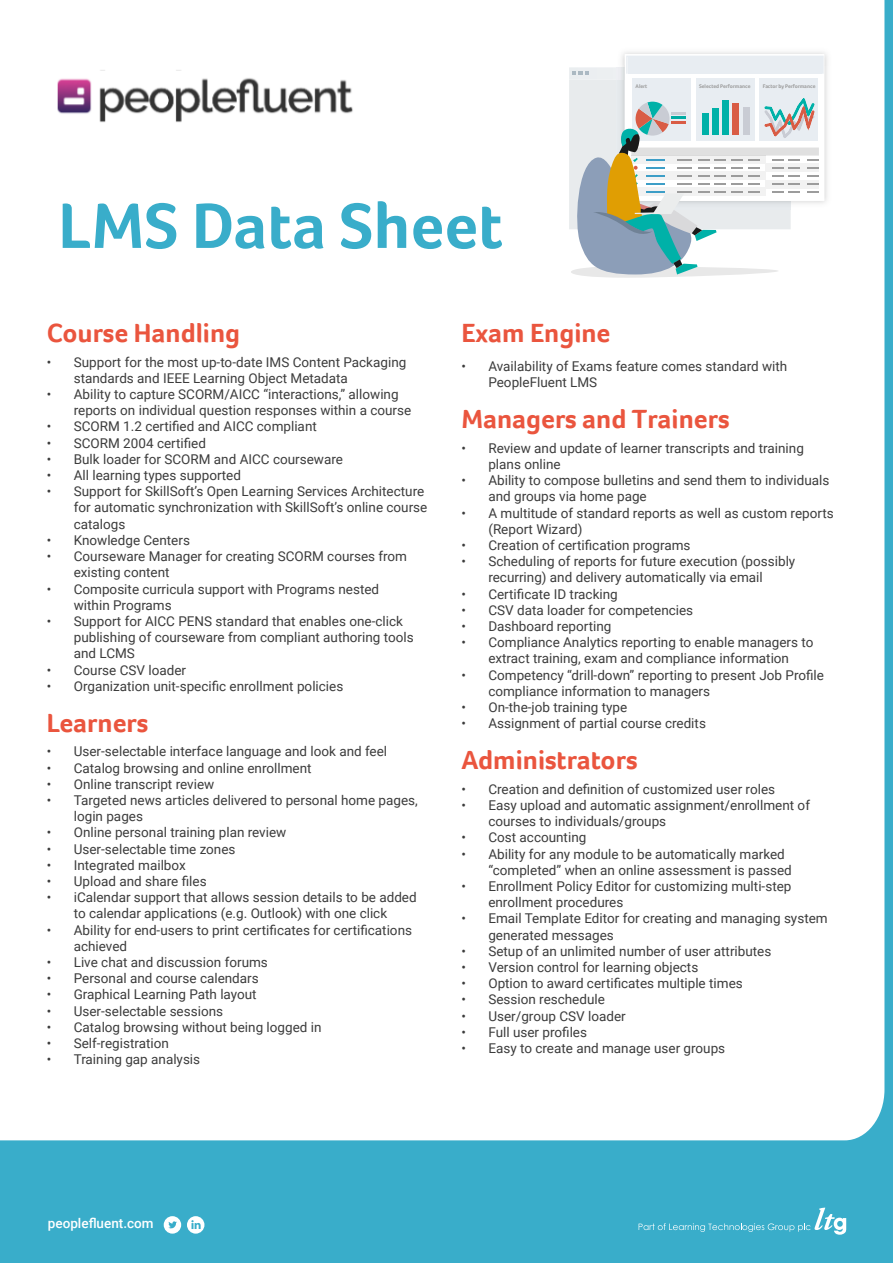
<style>
.page{position:relative;width:893px;height:1263px;background:#39adca}
.page>*{position:absolute;margin:0;border:0;box-sizing:border-box;transform-origin:0 0}
.t1{font:700 65.85px "Foco";color:#39adca}
.t2{font:700 27px "Foco";color:#ea553e}
.t3{font:13.5px/16.2px "Roboto";color:#3c3c3c}
.t4{font:500 13.5px "Roboto";color:#fff}
.t5{font:700 5.4px "Foco";color:#9c9c9c}
</style>
<div class="page">
<div style="left:0;top:0;width:884px;height:1140px;background:#fff"></div>
<svg style="left:639px;top:1207px;width:207px;height:28px"></svg>
<svg style="left:187px;top:1216px;width:17px;height:17px"></svg>
<svg style="left:164px;top:1216px;width:17px;height:17px"></svg>
<img style="left:616px;top:46px;width:217px;height:20px">
<img style="left:824px;top:66px;width:9px;height:144px">
<svg style="left:569px;top:54px;width:255px;height:224px;background:#d6dddc"></svg>
<img style="left:38px;top:52px;width:330px;height:82px">
<h1 class="t1" style="left:58px;top:182px;width:446px">LMS Data Sheet</h1>
<p class="t5" style="left:636px;top:82px;width:13px">Alert</p>
<p class="t5" style="left:699px;top:82px;width:53px">Selected Performance</p>
<p class="t5" style="left:763px;top:82px;width:54px">Factor by Performance</p>
<h2 class="t2" style="left:47px;top:315px;width:195px">Course Handling</h2>
<p class="t3" style="left:74px;top:353px;width:334px;text-indent:-27px">• Support for the most up-to-date IMS Content Packaging standards and IEEE Learning Object Metadata</p>
<p class="t3" style="left:74px;top:386px;width:339px;text-indent:-27px">• Ability to capture SCORM/AICC “interactions,” allowing reports on individual question responses within a course</p>
<p class="t3" style="left:47px;top:418px;width:272px">• SCORM 1.2 certified and AICC compliant</p>
<p class="t3" style="left:47px;top:434px;width:161px">• SCORM 2004 certified</p>
<p class="t3" style="left:47px;top:450px;width:298px">• Bulk loader for SCORM and AICC courseware</p>
<p class="t3" style="left:47px;top:467px;width:196px">• All learning types supported</p>
<p class="t3" style="left:74px;top:483px;width:355px;text-indent:-27px">• Support for SkillSoft’s Open Learning Services Architecture for automatic synchronization with SkillSoft’s online course catalogs</p>
<p class="t3" style="left:47px;top:531px;width:145px">• Knowledge Centers</p>
<p class="t3" style="left:74px;top:548px;width:335px;text-indent:-27px">• Courseware Manager for creating SCORM courses from existing content</p>
<p class="t3" style="left:74px;top:580px;width:307px;text-indent:-27px">• Composite curricula support with Programs nested within Programs</p>
<p class="t3" style="left:74px;top:612px;width:341px;text-indent:-27px">• Support for AICC PENS standard that enables one-click publishing of courseware from compliant authoring tools and LCMS</p>
<p class="t3" style="left:47px;top:661px;width:141px">• Course CSV loader</p>
<p class="t3" style="left:47px;top:677px;width:298px">• Organization unit-specific enrollment policies</p>
<h2 class="t2" style="left:47px;top:705px;width:103px">Learners</h2>
<p class="t3" style="left:47px;top:743px;width:342px">• User-selectable interface language and look and feel</p>
<p class="t3" style="left:47px;top:759px;width:266px">• Catalog browsing and online enrollment</p>
<p class="t3" style="left:47px;top:775px;width:169px">• Online transcript review</p>
<p class="t3" style="left:74px;top:791px;width:345px;text-indent:-27px">• Targeted news articles delivered to personal home pages, login pages</p>
<p class="t3" style="left:47px;top:824px;width:241px">• Online personal training plan review</p>
<p class="t3" style="left:47px;top:840px;width:190px">• User-selectable time zones</p>
<p class="t3" style="left:47px;top:856px;width:140px">• Integrated mailbox</p>
<p class="t3" style="left:47px;top:872px;width:161px">• Upload and share files</p>
<p class="t3" style="left:47px;top:889px;width:371px;text-align:center">• iCalendar support that allows session details to be added to calendar applications (e.g. Outlook) with one click</p>
<p class="t3" style="left:74px;top:921px;width:340px;text-indent:-27px">• Ability for end-users to print certificates for certifications achieved</p>
<p class="t3" style="left:47px;top:953px;width:223px">• Live chat and discussion forums</p>
<p class="t3" style="left:47px;top:970px;width:214px">• Personal and course calendars</p>
<p class="t3" style="left:47px;top:986px;width:211px">• Graphical Learning Path layout</p>
<p class="t3" style="left:47px;top:1002px;width:178px">• User-selectable sessions</p>
<p class="t3" style="left:47px;top:1018px;width:276px">• Catalog browsing without being logged in</p>
<p class="t3" style="left:47px;top:1034px;width:124px">• Self-registration</p>
<p class="t3" style="left:47px;top:1051px;width:155px">• Training gap analysis</p>
<h2 class="t2" style="left:461px;top:315px;width:151px">Exam Engine</h2>
<p class="t3" style="left:488px;top:357px;width:300px;text-indent:-27px">• Availability of Exams feature comes standard with<br>PeopleFluent LMS</p>
<h2 class="t2" style="left:461px;top:401px;width:270px">Managers and Trainers</h2>
<p class="t3" style="left:488px;top:439px;width:317px;text-indent:-27px">• Review and update of learner transcripts and training plans online</p>
<p class="t3" style="left:488px;top:472px;width:342px;text-indent:-27px">• Ability to compose bulletins and send them to individuals and groups via home page</p>
<p class="t3" style="left:488px;top:504px;width:347px;text-indent:-27px">• A multitude of standard reports as well as custom reports (Report Wizard)</p>
<p class="t3" style="left:461px;top:536px;width:231px">• Creation of certification programs</p>
<p class="t3" style="left:461px;top:553px;width:335px;text-align:center">• Scheduling of reports for future execution (possibly recurring) and delivery automatically via email</p>
<p class="t3" style="left:461px;top:585px;width:158px">• Certificate ID tracking</p>
<p class="t3" style="left:461px;top:601px;width:233px">• CSV data loader for competencies</p>
<p class="t3" style="left:461px;top:617px;width:152px">• Dashboard reporting</p>
<p class="t3" style="left:461px;top:634px;width:354px;text-align:center">• Compliance Analytics reporting to enable managers to extract training, exam and compliance information</p>
<p class="t3" style="left:488px;top:666px;width:337px;text-indent:-27px">• Competency “drill-down” reporting to present Job Profile compliance information to managers</p>
<p class="t3" style="left:461px;top:698px;width:167px">• On-the-job training type</p>
<p class="t3" style="left:461px;top:715px;width:246px">• Assignment of partial course credits</p>
<h2 class="t2" style="left:461px;top:742px;width:178px">Administrators</h2>
<p class="t3" style="left:461px;top:780px;width:315px">• Creation and definition of customized user roles</p>
<p class="t3" style="left:488px;top:796px;width:323px;text-indent:-27px">• Easy upload and automatic assignment/enrollment of courses to individuals/groups</p>
<p class="t3" style="left:461px;top:829px;width:126px">• Cost accounting</p>
<p class="t3" style="left:488px;top:845px;width:305px;text-indent:-27px">• Ability for any module to be automatically marked “completed” when an online assessment is passed</p>
<p class="t3" style="left:488px;top:877px;width:305px;text-indent:-27px">• Enrollment Policy Editor for customizing multi-step enrollment procedures</p>
<p class="t3" style="left:488px;top:910px;width:341px;text-indent:-27px">• Email Template Editor for creating and managing system generated messages</p>
<p class="t3" style="left:461px;top:942px;width:312px">• Setup of an unlimited number of user attributes</p>
<p class="t3" style="left:461px;top:958px;width:238px">• Version control for learning objects</p>
<p class="t3" style="left:461px;top:975px;width:283px">• Option to award certificates multiple times</p>
<p class="t3" style="left:461px;top:991px;width:145px">• Session reschedule</p>
<p class="t3" style="left:461px;top:1007px;width:166px">• User/group CSV loader</p>
<p class="t3" style="left:461px;top:1023px;width:127px">• Full user profiles</p>
<p class="t3" style="left:461px;top:1039px;width:265px">• Easy to create and manage user groups</p>
<p class="t4" style="left:48px;top:1213px;width:107px">peoplefluent.com</p>
</div>
